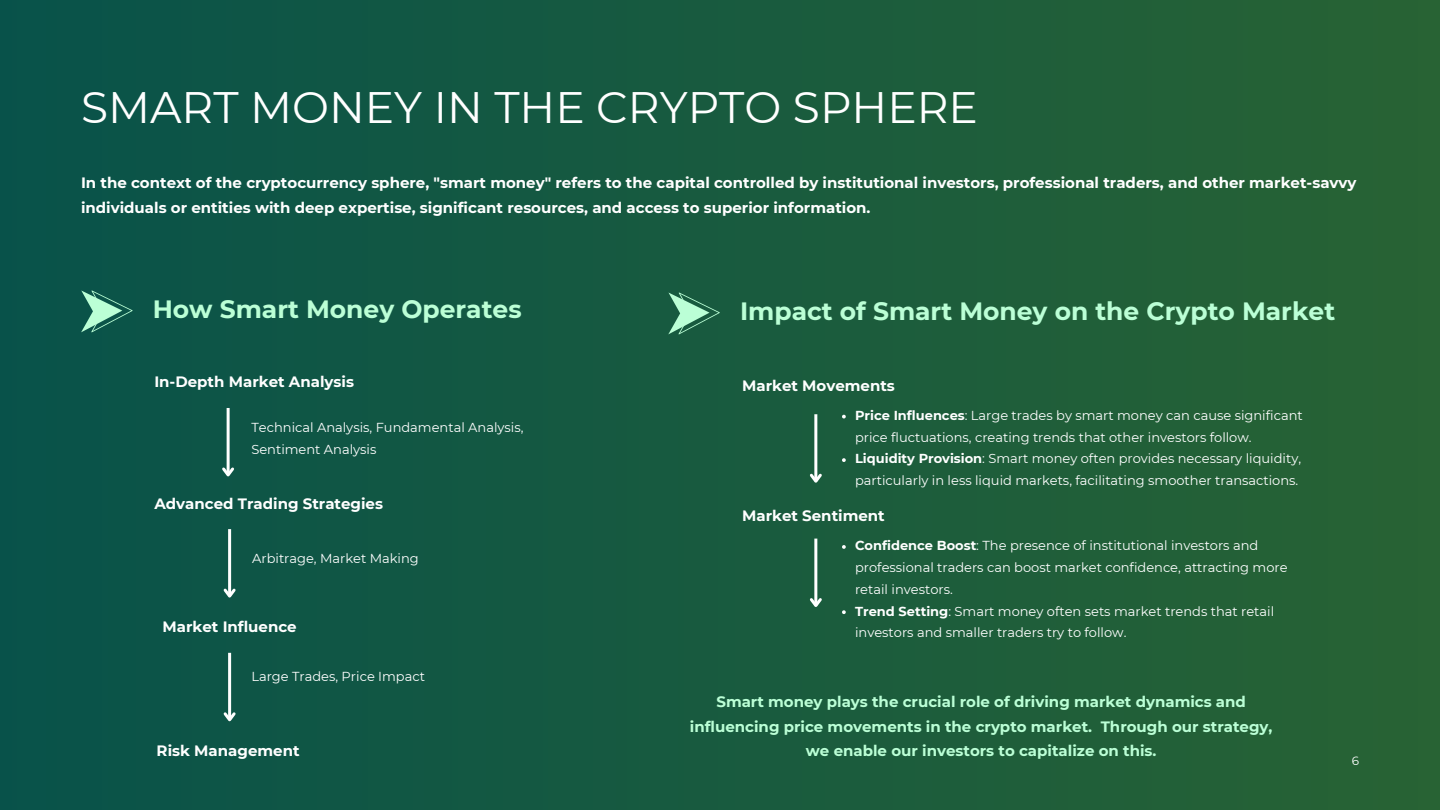
<style>
.page{position:relative;width:1440px;height:810px;background:#fff}
.page>*{position:absolute;margin:0;border:0;box-sizing:border-box;transform-origin:0 0}
.t1{font:44px "Montserrat";color:#fff}
.t2{font:700 25px "Montserrat";color:#bbffd6}
.t3{font:700 15px/24.8px "Montserrat";color:#fff}
.t4{font:700 15px/24.8px "Montserrat";color:#bbffd6;text-align:center}
.t5{font:13px/21.8px "Montserrat";color:#fff}
.t6{font:12px "Montserrat";color:#fff}
.s1{font-weight:700}
</style>
<div class="page">
<div style="left:0;top:0;width:1440px;height:810px;background:linear-gradient(to right,#08524a,#286334)"></div>
<svg style="left:81px;top:290px;width:52px;height:42px;background:#438a75"></svg>
<hr style="left:227px;top:408px;width:3px;height:67px;background:#fff">
<svg style="left:219px;top:465px;width:18px;height:15px"></svg>
<hr style="left:228px;top:529px;width:3px;height:67px;background:#fff">
<svg style="left:221px;top:586px;width:17px;height:15px"></svg>
<svg style="left:668px;top:293px;width:52px;height:41px;background:#4d9070"></svg>
<hr style="left:228px;top:653px;width:3px;height:67px;background:#fff">
<svg style="left:221px;top:710px;width:17px;height:15px"></svg>
<hr style="left:814px;top:414px;width:3px;height:67px;background:#fff">
<svg style="left:807px;top:471px;width:18px;height:15px"></svg>
<svg style="left:842px;top:415px;width:4px;height:3px"></svg>
<svg style="left:842px;top:458px;width:4px;height:4px"></svg>
<hr style="left:814px;top:539px;width:3px;height:67px;background:#fff">
<svg style="left:807px;top:595px;width:18px;height:16px"></svg>
<svg style="left:842px;top:545px;width:4px;height:4px"></svg>
<svg style="left:842px;top:610px;width:4px;height:4px"></svg>
<h1 class="t1" style="left:81px;top:81px;width:899px">SMART MONEY IN THE CRYPTO SPHERE</h1>
<h3 class="t3" style="left:81px;top:170px;width:1277px">In the context of the cryptocurrency sphere, "smart money" refers to the capital controlled by institutional investors, professional traders, and other market-savvy individuals or entities with deep expertise, significant resources, and access to superior information.</h3>
<p class="t2" style="left:153px;top:294px;width:370px">How Smart Money Operates</p>
<h2 class="t3" style="left:154px;top:369px;width:201px">In-Depth Market Analysis</h2>
<h2 class="t5" style="left:251px;top:417px;width:274px">Technical Analysis, Fundamental Analysis,<br>Sentiment Analysis</h2>
<h3 class="t3" style="left:154px;top:491px;width:230px">Advanced Trading Strategies</h3>
<p class="t5" style="left:252px;top:547px;width:168px">Arbitrage, Market Making</p>
<h3 class="t3" style="left:162px;top:614px;width:136px">Market Influence</h3>
<p class="t5" style="left:251px;top:666px;width:175px">Large Trades, Price Impact</p>
<p class="t3" style="left:157px;top:739px;width:144px">Risk Management</p>
<h3 class="t2" style="left:740px;top:296px;width:597px">Impact of Smart Money on the Crypto Market</h3>
<h3 class="t3" style="left:742px;top:373px;width:154px">Market Movements</h3>
<h3 class="t5" style="left:855px;top:404px;width:449px"><span class="s1">Price Influences</span>: Large trades by smart money can cause significant price fluctuations, creating trends that other investors follow.</h3>
<p class="t5" style="left:855px;top:448px;width:448px"><span class="s1">Liquidity Provision</span>: Smart money often provides necessary liquidity, particularly in less liquid markets, facilitating smoother transactions.</p>
<p class="t3" style="left:742px;top:503px;width:144px">Market Sentiment</p>
<h3 class="t5" style="left:855px;top:535px;width:434px"><span class="s1">Confidence Boost</span>: The presence of institutional investors and professional traders can boost market confidence, attracting more retail investors.</h3>
<p class="t5" style="left:855px;top:600px;width:421px"><span class="s1">Trend Setting</span>: Smart money often sets market trends that retail investors and smaller traders try to follow.</p>
<p class="t4" style="left:690px;top:689px;width:584px">Smart money plays the crucial role of driving market dynamics and influencing price movements in the crypto market. Through our strategy, we enable our investors to capitalize on this.</p>
<p class="t6" style="left:1352px;top:753px;width:9px">6</p>
</div>
